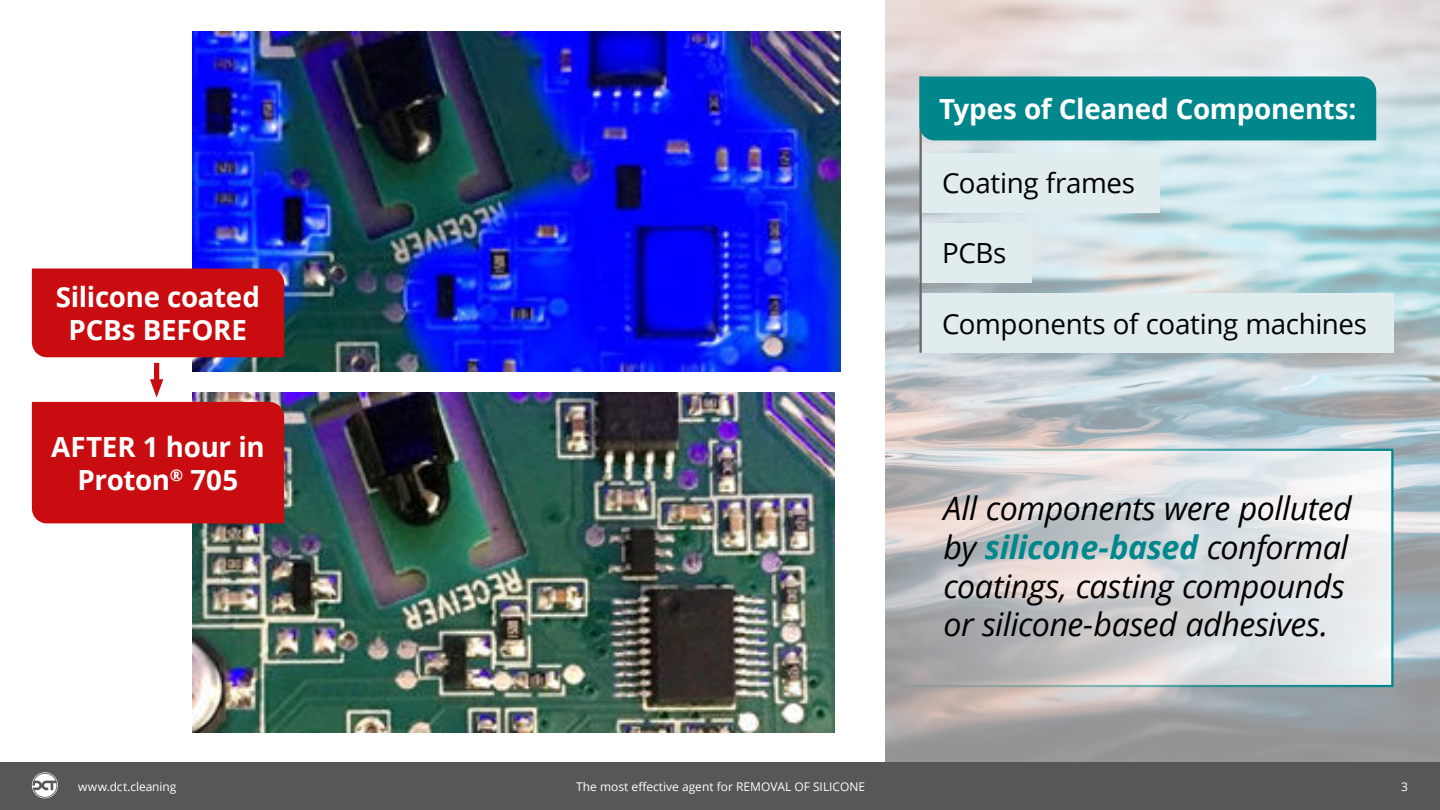
<style>
.page{position:relative;width:1440px;height:810px;background:#fff}
.page>*{position:absolute;margin:0;border:0;box-sizing:border-box;transform-origin:0 0}
.t1{font:italic 32.25px/38.7px "Open Sans";letter-spacing:-.015em;color:#000}
.t2{font:700 27.75px/33.3px "Open Sans";letter-spacing:-.01em;color:#fff;text-align:center}
.t3{font:27.75px "Open Sans";letter-spacing:-.01em;color:#000}
.t4{font:12px "Open Sans";color:#fff}
.s1{font-weight:700;color:#00878c}
.s2{font-style:inherit}
</style>
<div class="page">
<div style="left:0;top:762px;width:1440px;height:48px;background:#575756"></div>
<svg style="left:32px;top:772px;width:26px;height:26px"></svg>
<img style="left:885px;top:0;width:555px;height:762px">
<img style="left:888px;top:452px;width:503px;height:232px">
<div style="left:885px;top:449px;width:509px;height:238px;border:2px solid #00878c"></div>
<div style="left:920px;top:153px;width:240px;height:60px;background:#e0ecee"></div>
<div style="left:920px;top:223px;width:112px;height:60px;background:#e0ecee"></div>
<div style="left:920px;top:293px;width:474px;height:60px;background:#e0ecee"></div>
<hr style="left:920px;top:76px;width:2px;height:277px;background:#666">
<div style="left:920px;top:76px;width:456px;height:64px;background:#00878c"></div>
<img style="left:193px;top:32px;width:647px;height:340px">
<img style="left:193px;top:393px;width:642px;height:340px">
<div style="left:32px;top:268px;width:252px;height:89px;background:#c90c0f"></div>
<div style="left:154px;top:363px;width:5px;height:24px;background:#c90c0f"></div>
<svg style="left:32px;top:379px;width:252px;height:144px;background:#ce2f32"></svg>
<p class="t2" style="left:939px;top:92px;width:419px">Types of Cleaned Components:</p>
<p class="t3" style="left:942px;top:172px;width:195px">Coating frames</p>
<p class="t2" style="left:56px;top:279px;width:206px">Silicone coated<br>PCBs BEFORE</p>
<p class="t2" style="left:51px;top:429px;width:215px">AFTER 1 hour in<br>Proton<sup>®</sup> 705</p>
<p class="t3" style="left:942px;top:242px;width:66px">PCBs</p>
<p class="t3" style="left:942px;top:312px;width:427px">Components of coating machines</p>
<p class="t1" style="left:943px;top:493px;width:410px">All components were polluted by <span class="s1">silicone-based</span> conformal coatings, casting compounds or silicone-based adhesives.</p>
<p class="t4" style="left:78px;top:782px;width:100px">www.dct.cleaning</p>
<p class="t4" style="left:576px;top:778px;width:290px">The most effective agent for REMOVAL OF <span class="s2">SILICONE</span></p>
<p class="t4" style="left:1401px;top:782px;width:8px">3</p>
</div>
